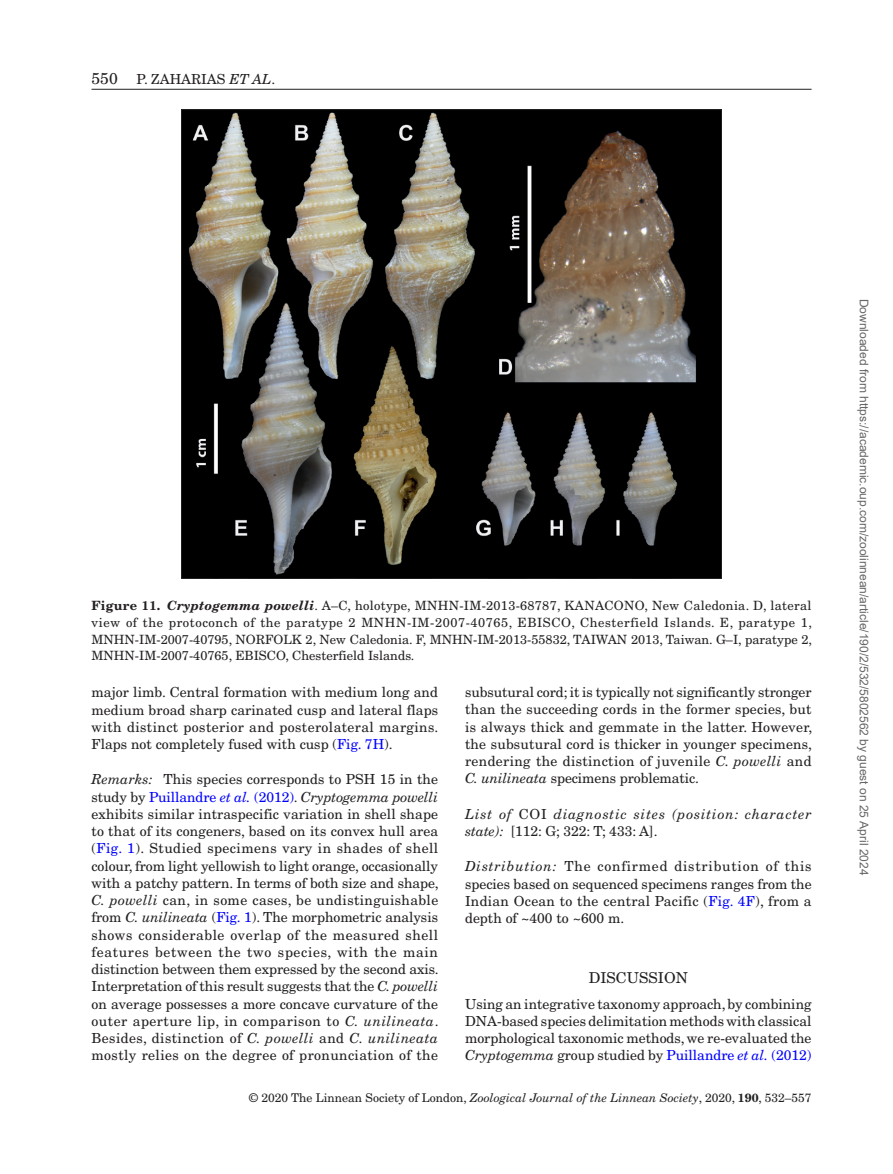
<style>
.page{position:relative;width:893px;height:1174px;background:#fff}
.page>*{position:absolute;margin:0;border:0;box-sizing:border-box;transform-origin:0 0}
.t1{font:15px "New Century Schlbk";color:#231f20}
.t2{font:13.8px/17.2px "New Century Schlbk";color:#231f20;text-align:justify}
.t3{font:italic 13.8px/17.2px "New Century Schlbk";letter-spacing:.06em;color:#231f20}
.t4{font:12.75px/16.5px "New Century Schlbk";color:#231f20;text-align:justify}
.t5{font:12px "Arial";color:#666}
.t6{font:12px "New Century Schlbk";color:#231f20}
.s1{font-size:15.75px}
.s2{font-style:italic}
.s3{font-weight:700}
.s4{font-weight:700;font-style:italic}
.s5{color:#00f}
.s6{font-style:italic;color:#00f}
.s7{font-style:normal}
</style>
<div class="page">
<hr style="left:92px;top:89px;width:720px;height:1px;background:#231f20">
<img style="left:182px;top:110px;width:539px;height:469px">
<p class="t2" style="left:92px;top:70px;width:185px"><span class="s1">550</span> P. ZAHARIAS <span class="s2">ET AL</span>.</p>
<p class="t4" style="left:91px;top:597px;width:722px"><span class="s3">Figure 11.</span> <span class="s4">Cryptogemma powelli</span>. A–C, holotype, MNHN-IM-2013-68787, KANACONO, New Caledonia. D, lateral view of the protoconch of the paratype 2 MNHN-IM-2007-40765, EBISCO, Chesterfield Islands. E, paratype 1, MNHN-IM-2007-40795, NORFOLK 2, New Caledonia. F, MNHN-IM-2013-55832, TAIWAN 2013, Taiwan. G–I, paratype 2, MNHN-IM-2007-40765, EBISCO, Chesterfield Islands.</p>
<p class="t2" style="left:92px;top:683px;width:348px">major limb. Central formation with medium long and medium broad sharp carinated cusp and lateral flaps with distinct posterior and posterolateral margins.<br>Flaps not completely fused with cusp (<span class="s5">Fig. 7H</span>).</p>
<p class="t2" style="left:92px;top:770px;width:349px"><span class="s2">Remarks:</span> This species corresponds to PSH 15 in the study by <span class="s5">Puillandre</span> <span class="s6">et al.</span> <span class="s5">(2012)</span>. <span class="s2">Cryptogemma powelli </span>exhibits similar intraspecific variation in shell shape to that of its congeners, based on its convex hull area (<span class="s5">Fig. 1</span>). Studied specimens vary in shades of shell colour, from light yellowish to light orange, occasionally with a patchy pattern. In terms of both size and shape, <span class="s2">C. powelli</span> can, in some cases, be undistinguishable from <span class="s2">C. unilineata</span> (<span class="s5">Fig. 1</span>). The morphometric analysis shows considerable overlap of the measured shell features between the two species, with the main distinction between them expressed by the second axis.<br>Interpretation of this result suggests that the <span class="s2">C. powelli </span>on average possesses a more concave curvature of the outer aperture lip, in comparison to <span class="s2">C. unilineata</span>.<br>Besides, distinction of <span class="s2">C. powelli</span> and <span class="s2">C. unilineata </span>mostly relies on the degree of pronunciation of the</p>
<p class="t2" style="left:465px;top:683px;width:349px">subsutural cord; it is typically not significantly stronger than the succeeding cords in the former species, but is always thick and gemmate in the latter. However, the subsutural cord is thicker in younger specimens, rendering the distinction of juvenile <span class="s2">C. powelli</span> and <span class="s2">C. unilineata</span> specimens problematic.</p>
<p class="t3" style="left:465px;top:805px;width:348px">List of <span class="s7">COI</span> diagnostic sites (position: character state): <span class="s7">[112: G; 322: T; 433: A].</span></p>
<p class="t2" style="left:465px;top:857px;width:348px"><span class="s2">Distribution:</span> The confirmed distribution of this species based on sequenced specimens ranges from the Indian Ocean to the central Pacific (<span class="s5">Fig. 4F</span>), from a depth of ~400 to ~600 m.</p>
<p class="t1" style="left:589px;top:968px;width:101px">DISCUSSION</p>
<p class="t2" style="left:465px;top:995px;width:348px">Using an integrative taxonomy approach, by combining DNA-based species delimitation methods with classical morphological taxonomic methods, we re-evaluated the <span class="s2">Cryptogemma</span> group studied by <span class="s5">Puillandre</span> <span class="s6">et al.</span> <span class="s5">(2012)</span></p>
<p class="t6" style="left:249px;top:1090px;width:564px">© 2020 The Linnean Society of London, <span class="s2">Zoological Journal of the Linnean Society</span>, 2020, <span class="s3">190</span>, 532–557</p>
<p class="t5" style="left:868px;top:298px;width:578px;rotate:90deg">Downloaded from https://academic.oup.com/zoolinnean/article/190/2/532/5802562 by guest on 25 April 2024</p>
</div>
